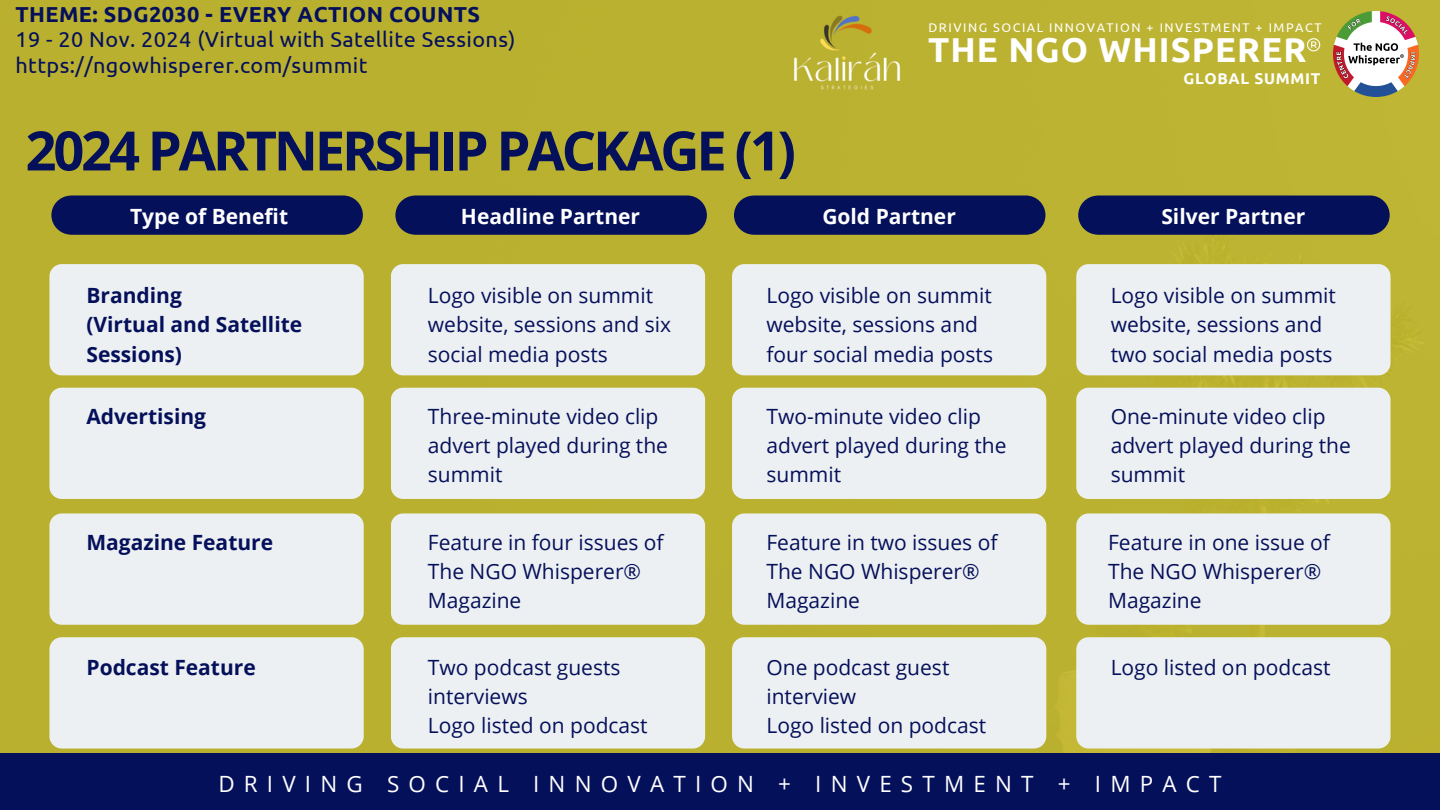
<style>
.page{position:relative;width:1440px;height:810px;background:#bbb130}
.page>*{position:absolute;margin:0;border:0;box-sizing:border-box;transform-origin:0 0}
.t1{font:700 54.4px "Open Sans";letter-spacing:-.06em;color:#05105b}
.t2{font:700 34.6px "Ubuntu";letter-spacing:.03em;color:#fff}
.t3{font:22.4px "Open Sans";letter-spacing:.41em;color:#fff}
.t4{font:21.7px/25.5px "Ubuntu";letter-spacing:.02em;color:#05105b}
.t5{font:21px/29.2px "Open Sans";color:#05105b}
.t6{font:700 21px/29.2px "Open Sans";color:#05105b}
.t7{font:700 21px "Open Sans";color:#fff}
.t8{font:700 15.6px "Ubuntu";letter-spacing:.045em;color:#fff}
.t9{font:12.6px "Ubuntu";letter-spacing:.12em;color:#fff}
.s1{font-weight:700}
</style>
<div class="page">
<div style="left:0;top:753px;width:1440px;height:57px;background:#05105b"></div>
<div style="left:49px;top:264px;width:315px;height:111px;background:#edf0f2;border-radius:12px"></div>
<div style="left:49px;top:388px;width:315px;height:111px;background:#edf0f2;border-radius:12px"></div>
<div style="left:49px;top:513px;width:315px;height:112px;background:#edf0f2;border-radius:12px"></div>
<div style="left:49px;top:637px;width:315px;height:112px;background:#edf0f2;border-radius:12px"></div>
<div style="left:391px;top:264px;width:314px;height:111px;background:#edf0f2;border-radius:12px"></div>
<div style="left:391px;top:388px;width:314px;height:111px;background:#edf0f2;border-radius:12px"></div>
<div style="left:391px;top:513px;width:314px;height:112px;background:#edf0f2;border-radius:12px"></div>
<div style="left:391px;top:637px;width:314px;height:112px;background:#edf0f2;border-radius:12px"></div>
<div style="left:732px;top:264px;width:314px;height:111px;background:#edf0f2;border-radius:12px"></div>
<div style="left:732px;top:388px;width:314px;height:111px;background:#edf0f2;border-radius:12px"></div>
<div style="left:732px;top:513px;width:314px;height:112px;background:#edf0f2;border-radius:12px"></div>
<div style="left:732px;top:637px;width:314px;height:112px;background:#edf0f2;border-radius:12px"></div>
<div style="left:1076px;top:264px;width:315px;height:111px;background:#edf0f2;border-radius:12px"></div>
<div style="left:1076px;top:388px;width:315px;height:111px;background:#edf0f2;border-radius:12px"></div>
<div style="left:1076px;top:513px;width:315px;height:112px;background:#edf0f2;border-radius:12px"></div>
<div style="left:1076px;top:637px;width:315px;height:112px;background:#edf0f2;border-radius:12px"></div>
<div style="left:51px;top:195px;width:312px;height:40px;background:#05105b;border-radius:19px"></div>
<div style="left:395px;top:195px;width:312px;height:40px;background:#05105b;border-radius:19px"></div>
<div style="left:734px;top:195px;width:311px;height:40px;background:#05105b;border-radius:19px"></div>
<div style="left:1078px;top:195px;width:312px;height:40px;background:#05105b;border-radius:19px"></div>
<img style="left:1333px;top:11px;width:86px;height:86px">
<svg style="left:1307px;top:38px;width:13px;height:13px"></svg>
<img style="left:794px;top:15px;width:107px;height:75px">
<h5 class="t4" style="left:15px;top:1px;width:502px"><span class="s1">THEME: SDG2030 - EVERY ACTION COUNTS<br></span>19 - 20 Nov. 2024 (Virtual with Satellite Sessions) https://ngowhisperer.com/summit</h5>
<p class="t1" style="left:25px;top:112px;width:772px">2024 PARTNERSHIP PACKAGE (1)</p>
<p class="t7" style="left:130px;top:201px;width:160px">Type of Benefit</p>
<h1 class="t7" style="left:461px;top:201px;width:181px">Headline Partner</h1>
<h4 class="t9" style="left:928px;top:21px;width:395px">DRIVING SOCIAL INNOVATION + INVESTMENT + IMPACT</h4>
<h5 class="t2" style="left:928px;top:30px;width:380px">THE NGO WHISPERER</h5>
<h4 class="t7" style="left:822px;top:201px;width:135px">Gold Partner</h4>
<h5 class="t8" style="left:1183px;top:69px;width:138px">GLOBAL SUMMIT</h5>
<h5 class="t7" style="left:1161px;top:201px;width:145px">Silver Partner</h5>
<h2 class="t6" style="left:87px;top:280px;width:217px">Branding<br>(Virtual and Satellite<br>Sessions)</h2>
<h4 class="t5" style="left:428px;top:280px;width:245px">Logo visible on summit website, sessions and six social media posts</h4>
<h5 class="t5" style="left:766px;top:280px;width:228px">Logo visible on summit website, sessions and four social media posts</h5>
<h5 class="t5" style="left:1111px;top:280px;width:227px">Logo visible on summit website, sessions and two social media posts</h5>
<p class="t6" style="left:87px;top:401px;width:121px">Advertising</p>
<h4 class="t5" style="left:428px;top:401px;width:242px">Three-minute video clip advert played during the summit</h4>
<h5 class="t5" style="left:766px;top:401px;width:242px">Two-minute video clip advert played during the summit</h5>
<h5 class="t5" style="left:1111px;top:401px;width:242px">One-minute video clip advert played during the summit</h5>
<h6 class="t6" style="left:87px;top:527px;width:188px">Magazine Feature</h6>
<h4 class="t5" style="left:428px;top:527px;width:237px">Feature in four issues of<br>The NGO Whisperer®<br>Magazine</h4>
<h5 class="t5" style="left:766px;top:527px;width:233px">Feature in two issues of<br>The NGO Whisperer®<br>Magazine</h5>
<h4 class="t5" style="left:1108px;top:527px;width:223px">Feature in one issue of<br>The NGO Whisperer®<br>Magazine</h4>
<p class="t6" style="left:87px;top:652px;width:171px">Podcast Feature</p>
<h4 class="t5" style="left:428px;top:652px;width:221px">Two podcast guests interviews<br>Logo listed on podcast</h4>
<h4 class="t5" style="left:766px;top:652px;width:221px">One podcast guest interview<br>Logo listed on podcast</h4>
<h5 class="t5" style="left:1111px;top:652px;width:221px">Logo listed on podcast</h5>
<h5 class="t3" style="left:218px;top:768px;width:1005px">DRIVING SOCIAL INNOVATION + INVESTMENT + IMPACT</h5>
</div>
